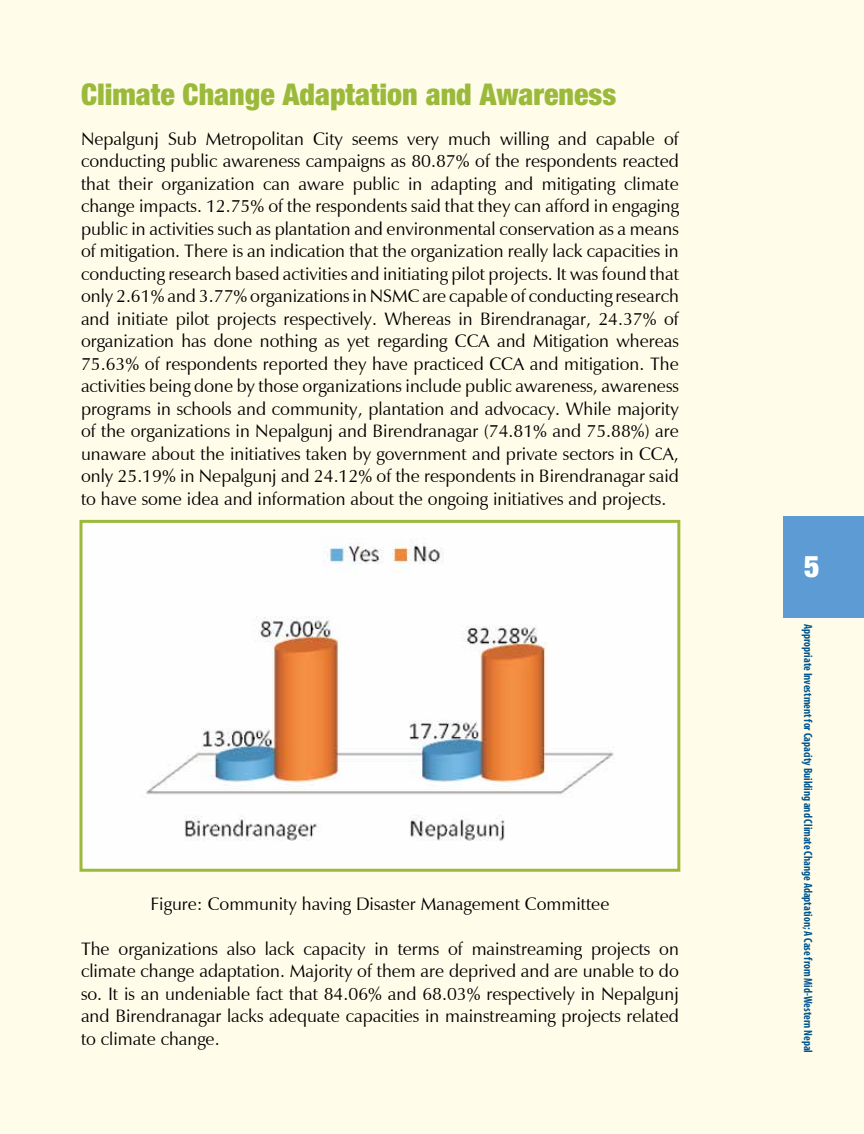
<style>
.page{position:relative;width:864px;height:1134px;background:#fffde9}
.page>*{position:absolute;margin:0;border:0;box-sizing:border-box;transform-origin:0 0}
.t1{font:900 condensed 30px "Helvetica Neue";color:#9bba3c}
.t2{font:900 condensed 30px "Helvetica Neue";color:#fff}
.t3{font:18px/22.5px "Zapf Humanist 601 BT";color:#000;text-align:justify}
.t4{font:700 condensed 12px "Myriad Pro";color:#00558f;scale:.94 1}
</style>
<div class="page">
<div style="left:783px;top:516px;width:81px;height:102px;background:#5c9bd3"></div>
<img style="left:84px;top:524px;width:592px;height:344px">
<div style="left:80px;top:520px;width:600px;height:352px;border:3px solid #9bba3c"></div>
<h1 class="t1" style="left:81px;top:76px;width:537px">Climate Change Adaptation and Awareness</h1>
<p class="t3" style="left:81px;top:127px;width:599px">Nepalgunj Sub Metropolitan City seems very much willing and capable of conducting public awareness campaigns as 80.87% of the respondents reacted that their organization can aware public in adapting and mitigating climate change impacts. 12.75% of the respondents said that they can afford in engaging public in activities such as plantation and environmental conservation as a means of mitigation. There is an indication that the organization really lack capacities in conducting research based activities and initiating pilot projects. It was found that only 2.61% and 3.77% organizations in NSMC are capable of conducting research and initiate pilot projects respectively. Whereas in Birendranagar, 24.37% of organization has done nothing as yet regarding CCA and Mitigation whereas 75.63% of respondents reported they have practiced CCA and mitigation. The activities being done by those organizations include public awareness, awareness programs in schools and community, plantation and advocacy. While majority of the organizations in Nepalgunj and Birendranagar (74.81% and 75.88%) are unaware about the initiatives taken by government and private sectors in CCA, only 25.19% in Nepalgunj and 24.12% of the respondents in Birendranagar said to have some idea and information about the ongoing initiatives and projects.</p>
<p class="t3" style="left:150px;top:892px;width:461px">Figure: Community having Disaster Management Committee</p>
<p class="t3" style="left:81px;top:937px;width:599px">The organizations also lack capacity in terms of mainstreaming projects on climate change adaptation. Majority of them are deprived and are unable to do so. It is an undeniable fact that 84.06% and 68.03% respectively in Nepalgunj and Birendranagar lacks adequate capacities in mainstreaming projects related to climate change.</p>
<h1 class="t2" style="left:804px;top:548px;width:17px">5</h1>
<p class="t4" style="left:816px;top:624px;width:458px;rotate:90deg">Appropriate Investment for Capacity Building and Climate Change Adaptation; A Case from Mid-Western Nepal</p>
</div>
